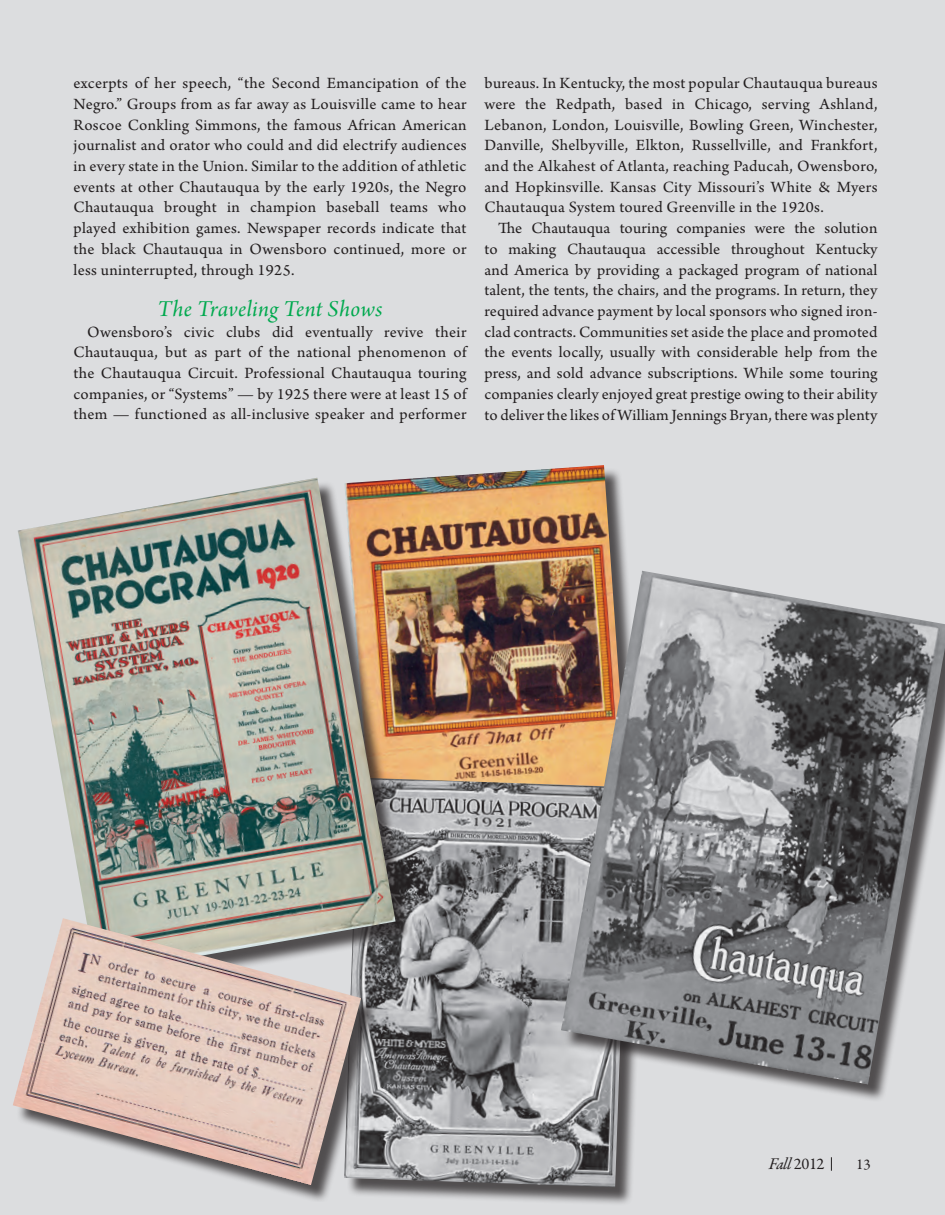
<style>
.page{position:relative;width:945px;height:1215px;background:#dcdddf}
.page>*{position:absolute;margin:0;border:0;box-sizing:border-box;transform-origin:0 0}
.Body_copy{font:24px "Arno Pro Italic Subhead";letter-spacing:.01em;color:#00a94e}
.Body_copy-2{font:16.5px/20.7px "Arno Pro";letter-spacing:.02em;color:#231f20;text-align:justify}
.t1{font:italic 16.5px "Garamond Premr Pro";color:#231f20}
.t2{font:15px "Garamond Premr Pro";color:#231f20}
.s1{font-style:normal}
</style>
<div class="page">
<img style="left:396px;top:465px;width:231px;height:313px">
<div style="left:346px;top:780px;width:301px;height:425px;background:#231f20;opacity:.75"></div>
<img style="left:378px;top:778px;width:251px;height:409px">
<div style="left:563px;top:573px;width:382px;height:529px;background:#231f20;opacity:.75"></div>
<img style="left:561px;top:571px;width:384px;height:513px">
<div style="left:20px;top:480px;width:393px;height:512px;background:#231f20;opacity:.75"></div>
<img style="left:18px;top:478px;width:378px;height:496px">
<div style="left:15px;top:920px;width:363px;height:282px;background:#231f20;opacity:.75"></div>
<img style="left:13px;top:918px;width:348px;height:267px">
<svg style="left:831px;top:1157px;width:1px;height:14px"></svg>
<p class="Body_copy-2" style="left:74px;top:74px;width:395px">excerpts of her speech, “the Second Emancipation of the Negro.” Groups from as far away as Louisville came to hear Roscoe Conkling Simmons, the famous African American journalist and orator who could and did electrify audiences in every state in the Union. Similar to the addition of athletic events at other Chautauqua by the early 1920s, the Negro Chautauqua brought in champion baseball teams who played exhibition games. Newspaper records indicate that the black Chautauqua in Owensboro continued, more or less uninterrupted, through 1925.</p>
<p class="Body_copy" style="left:158px;top:295px;width:226px">The Traveling Tent Shows</p>
<p class="Body_copy-2" style="left:74px;top:322px;width:395px;text-indent:13px">Owensboro’s civic clubs did eventually revive their Chautauqua, but as part of the national phenomenon of the Chautauqua Circuit. Professional Chautauqua touring companies, or “Systems” — by 1925 there were at least 15 of them — functioned as all-inclusive speaker and performer</p>
<p class="Body_copy-2" style="left:485px;top:74px;width:395px">bureaus. In Kentucky, the most popular Chautauqua bureaus were the Redpath, based in Chicago, serving Ashland, Lebanon, London, Louisville, Bowling Green, Winchester, Danville, Shelbyville, Elkton, Russellville, and Frankfort, and the Alkahest of Atlanta, reaching Paducah, Owensboro, and Hopkinsville. Kansas City Missouri’s White &amp; Myers Chautauqua System toured Greenville in the 1920s.</p>
<p class="Body_copy-2" style="left:485px;top:219px;width:395px;text-indent:13px">The Chautauqua touring companies were the solution to making Chautauqua accessible throughout Kentucky and America by providing a packaged program of national talent, the tents, the chairs, and the programs. In return, they required advance payment by local sponsors who signed iron&shy;clad contracts. Communities set aside the place and promoted the events locally, usually with considerable help from the press, and sold advance subscriptions. While some touring companies clearly enjoyed great prestige owing to their ability to deliver the likes of William Jennings Bryan, there was plenty</p>
<p class="t1" style="left:769px;top:1154px;width:57px">Fall <span class="s1">2012</span></p>
<p class="t2" style="left:856px;top:1155px;width:16px">13</p>
</div>
